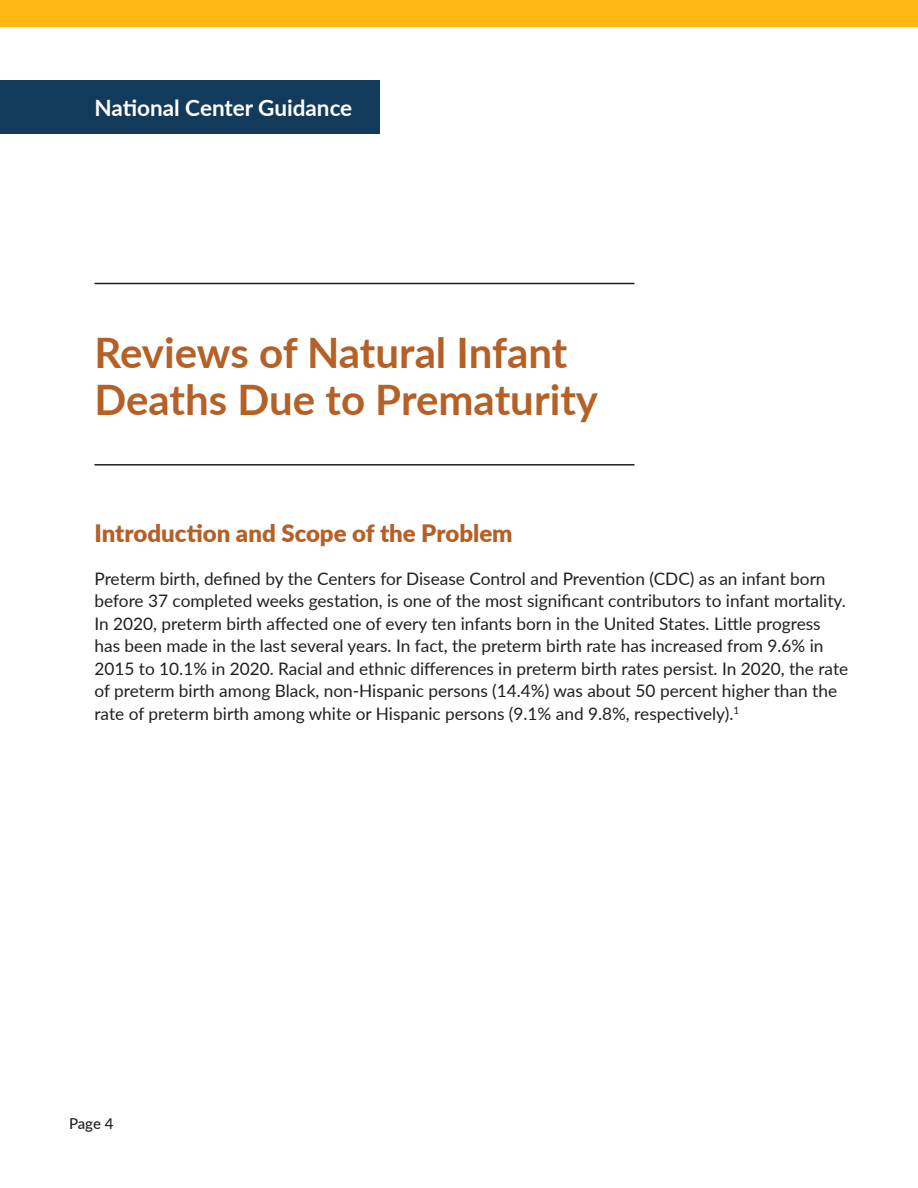
<style>
.page{position:relative;width:918px;height:1188px;background:#fff}
.page>*{position:absolute;margin:0;border:0;box-sizing:border-box;transform-origin:0 0}
.Cover_-_H1{font:700 42px/47.2px "Lato";letter-spacing:-.005em;color:#b46027}
.t1{font:900 24px "Lato";color:#b46027}
.Primary_Header{font:700 22.5px "Lato";color:#fff}
.Body_Par{font:17.25px/22.5px "Lato";color:#231f20}
.t2{font:500 15px "Lato";color:#231f20}
.t3{font:10.05px "Lato";color:#231f20}
</style>
<div class="page">
<div style="left:0;top:0;width:918px;height:27px;background:#fdb714"></div>
<div style="left:0;top:80px;width:380px;height:54px;background:#123b5b"></div>
<hr style="left:94px;top:283px;width:540px;height:1px;background:#231f20">
<hr style="left:94px;top:464px;width:540px;height:2px;background:#231f20">
<p class="Primary_Header" style="left:94px;top:91px;width:259px">National Center Guidance</p>
<h1 class="Cover_-_H1" style="left:94px;top:327px;width:505px">Reviews of Natural Infant<br>Deaths Due to Prematurity</h1>
<h1 class="t1" style="left:94px;top:515px;width:420px">Introduction and Scope of the Problem</h1>
<p class="Body_Par" style="left:94px;top:567px;width:755px">Preterm birth, defined by the Centers for Disease Control and Prevention (CDC) as an infant born before 37 completed weeks gestation, is one of the most significant contributors to infant mortality.<br>In 2020, preterm birth affected one of every ten infants born in the United States. Little progress has been made in the last several years. In fact, the preterm birth rate has increased from 9.6% in 2015 to 10.1% in 2020. Racial and ethnic differences in preterm birth rates persist. In 2020, the rate of preterm birth among Black, non-Hispanic persons (14.4%) was about 50 percent higher than the rate of preterm birth among white or Hispanic persons (9.1% and 9.8%, respectively).</p>
<p class="t3" style="left:734px;top:703px;width:7px">1</p>
<p class="t2" style="left:69px;top:1113px;width:46px">Page 4</p>
</div>
